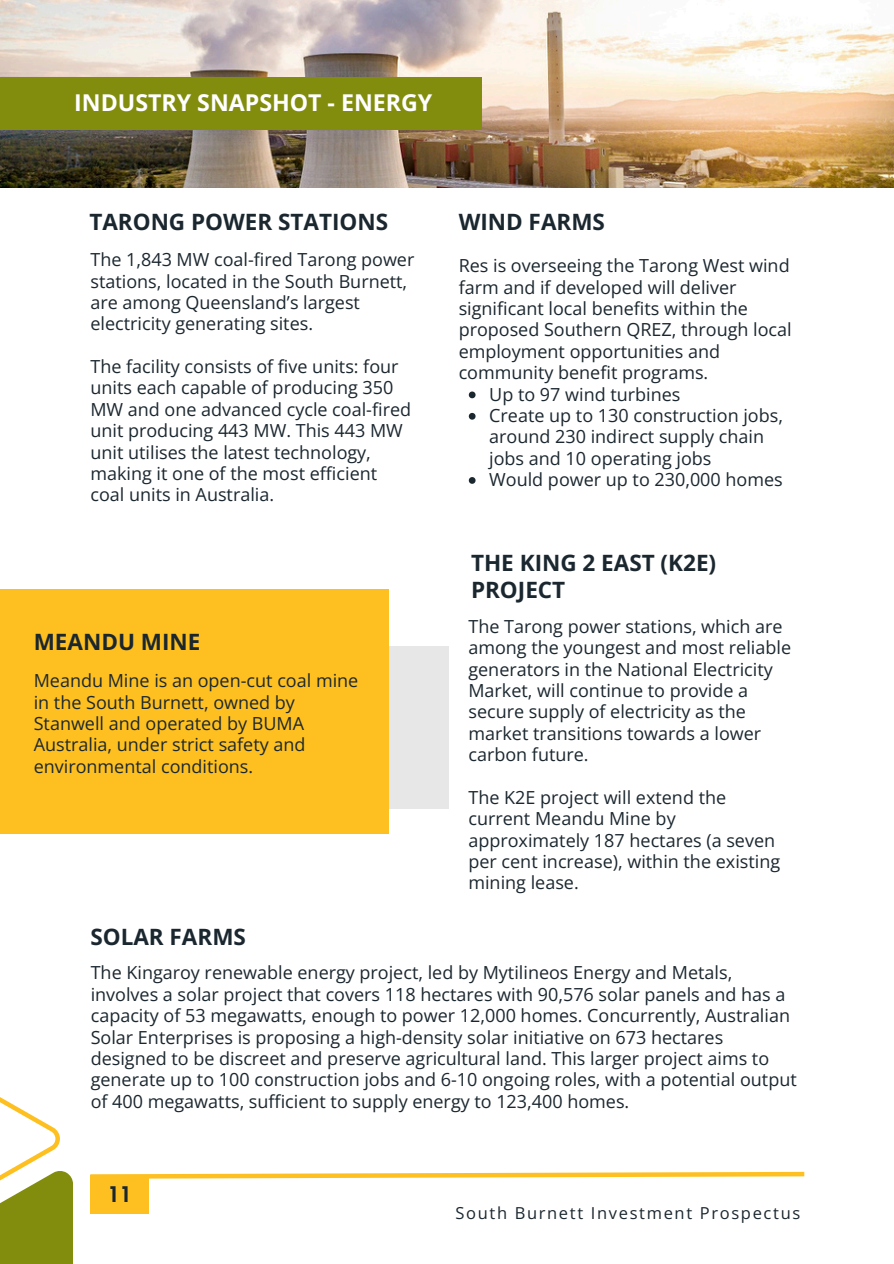
<style>
.page{position:relative;width:894px;height:1264px;background:#fff}
.page>*{position:absolute;margin:0;border:0;box-sizing:border-box;transform-origin:0 0}
.t1{font:700 23.1px "Open Sans";color:#fff}
.t2{font:700 22.5px/27px "Open Sans";color:#1b272f}
.t3{font:800 21px "Futura LT Pro";color:#1b272f}
.t4{font:18px/21.3px "Open Sans";color:#1b272f}
.t5{font:16.5px "Open Sans";letter-spacing:.1em;color:#1b272f}
</style>
<div class="page">
<svg style="left:90px;top:1171px;width:715px;height:8px"></svg>
<div style="left:90px;top:1175px;width:59px;height:38px;background:#fec020"></div>
<div style="left:0;top:1170px;width:73px;height:93px;background:#828d0e"></div>
<svg style="left:0;top:1097px;width:60px;height:107px"></svg>
<div style="left:0;top:646px;width:449px;height:162px;background:#e7e7e7"></div>
<div style="left:0;top:589px;width:388px;height:245px;background:#fec020"></div>
<img style="left:0;top:0;width:893px;height:188px">
<div style="left:0;top:77px;width:481px;height:52px;background:#828d0e"></div>
<svg style="left:468px;top:391px;width:7px;height:7px"></svg>
<svg style="left:468px;top:413px;width:7px;height:6px"></svg>
<svg style="left:468px;top:477px;width:7px;height:7px"></svg>
<h1 class="t1" style="left:74px;top:86px;width:359px">INDUSTRY SNAPSHOT - ENERGY</h1>
<h1 class="t2" style="left:89px;top:207px;width:300px">TARONG POWER STATIONS</h1>
<h1 class="t4" style="left:90px;top:248px;width:325px">The 1,843 MW coal-fired Tarong power stations, located in the South Burnett, are among Queensland’s largest electricity generating sites.</h1>
<p class="t4" style="left:90px;top:355px;width:322px">The facility consists of five units: four units each capable of producing 350<br>MW and one advanced cycle coal-fired unit producing 443 MW. This 443 MW unit utilises the latest technology, making it one of the most efficient coal units in Australia.</p>
<p class="t2" style="left:34px;top:627px;width:168px">MEANDU MINE</p>
<p class="t4" style="left:34px;top:669px;width:326px">Meandu Mine is an open-cut coal mine in the South Burnett, owned by<br>Stanwell and operated by BUMA<br>Australia, under strict safety and environmental conditions.</p>
<p class="t2" style="left:458px;top:207px;width:148px">WIND FARMS</p>
<p class="t4" style="left:458px;top:254px;width:334px">Res is overseeing the Tarong West wind farm and if developed will deliver significant local benefits within the proposed Southern QREZ, through local employment opportunities and community benefit programs.</p>
<p class="t4" style="left:489px;top:383px;width:193px">Up to 97 wind turbines</p>
<p class="t4" style="left:489px;top:404px;width:295px">Create up to 130 construction jobs, around 230 indirect supply chain jobs and 10 operating jobs</p>
<p class="t4" style="left:489px;top:468px;width:295px">Would power up to 230,000 homes</p>
<p class="t2" style="left:471px;top:549px;width:247px">THE KING 2 EAST (K2E)<br>PROJECT</p>
<p class="t4" style="left:468px;top:615px;width:324px">The Tarong power stations, which are among the youngest and most reliable generators in the National Electricity Market, will continue to provide a secure supply of electricity as the market transitions towards a lower carbon future.</p>
<h1 class="t4" style="left:468px;top:786px;width:313px">The K2E project will extend the current Meandu Mine by approximately 187 hectares (a seven per cent increase), within the existing mining lease.</h1>
<p class="t2" style="left:90px;top:922px;width:157px">SOLAR FARMS</p>
<p class="t4" style="left:91px;top:961px;width:707px">The Kingaroy renewable energy project, led by Mytilineos Energy and Metals, involves a solar project that covers 118 hectares with 90,576 solar panels and has a capacity of 53 megawatts, enough to power 12,000 homes. Concurrently, Australian Solar Enterprises is proposing a high-density solar initiative on 673 hectares designed to be discreet and preserve agricultural land. This larger project aims to generate up to 100 construction jobs and 6-10 ongoing roles, with a potential output of 400 megawatts, sufficient to supply energy to 123,400 homes.</p>
<p class="t3" style="left:107px;top:1184px;width:26px">11</p>
<h1 class="t5" style="left:455px;top:1201px;width:346px">South Burnett Investment Prospectus</h1>
</div>
